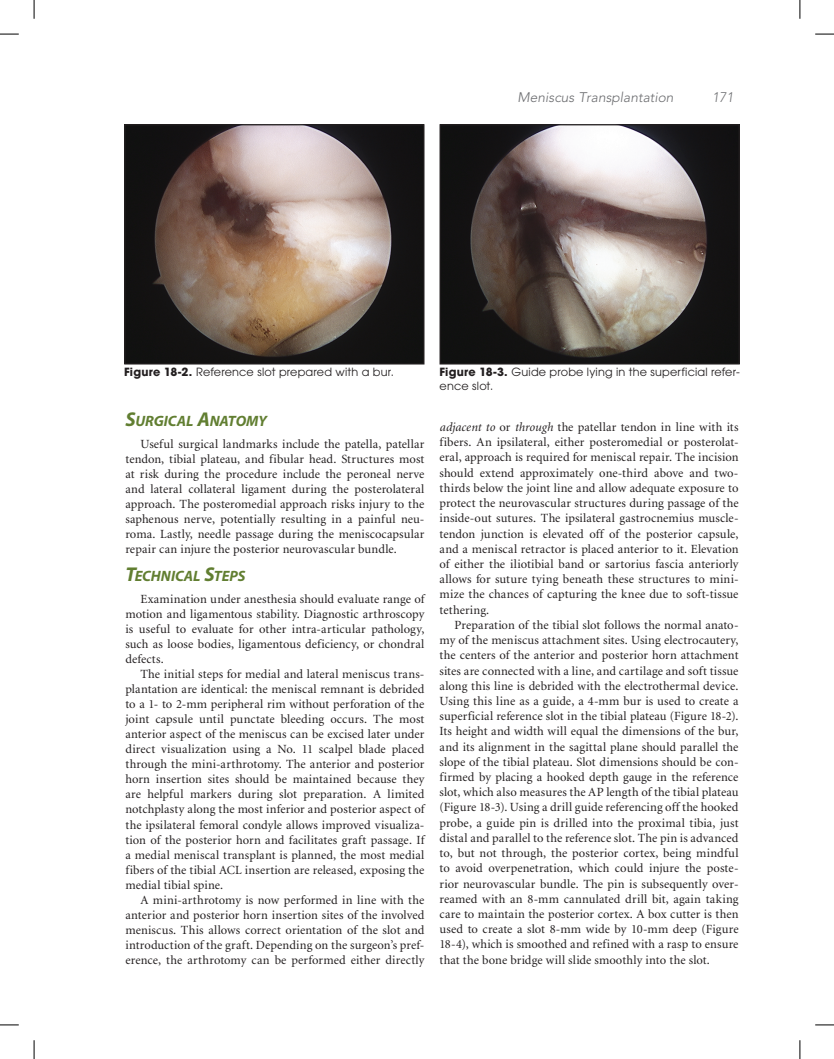
<style>
.page{position:relative;width:834px;height:1059px;background:#fff}
.page>*{position:absolute;margin:0;border:0;box-sizing:border-box;transform-origin:0 0}
.t1{font:italic 700 15px "Myriad";letter-spacing:-.005em;color:#617e31}
.t2{font:italic 300 13.75px "Avenir";color:#6c6d70}
.t3{font:12.5px/15.2px "Minion";letter-spacing:.01em;color:#231f20;text-align:justify}
.t4{font:11.25px/13.5px "Avant Garde";letter-spacing:.015em;color:#231f20}
.s1{font-weight:700}
.s2{font-size:20px}
.s3{font-style:italic}
</style>
<div class="page">
<img style="left:126px;top:126px;width:296px;height:236px">
<div style="left:124px;top:124px;width:300px;height:240px;border:1px solid #231f20"></div>
<img style="left:441px;top:126px;width:296px;height:236px">
<div style="left:439px;top:124px;width:300px;height:240px;border:1px solid #231f20"></div>
<svg style="left:0;top:33px;width:19px;height:2px"></svg>
<svg style="left:815px;top:33px;width:18px;height:2px"></svg>
<svg style="left:0;top:1024px;width:19px;height:1px"></svg>
<svg style="left:815px;top:1024px;width:18px;height:1px"></svg>
<svg style="left:33px;top:0;width:2px;height:19px"></svg>
<svg style="left:33px;top:1040px;width:2px;height:18px"></svg>
<svg style="left:799px;top:0;width:1px;height:19px"></svg>
<svg style="left:799px;top:1040px;width:1px;height:18px"></svg>
<p class="t2" style="left:517px;top:89px;width:157px">Meniscus Transplantation</p>
<p class="t2" style="left:711px;top:89px;width:23px">171</p>
<p class="t4" style="left:124px;top:365px;width:271px"><span class="s1">Figure 18-2.</span> Reference slot prepared with a bur.</p>
<p class="t4" style="left:439px;top:365px;width:302px"><span class="s1">Figure 18-3.</span> Guide probe lying in the superficial refer&shy;ence slot.</p>
<p class="t1" style="left:125px;top:413px;width:143px"><span class="s2">S</span>URGICAL <span class="s2">A</span>NATOMY</p>
<p class="t3" style="left:125px;top:437px;width:300px;text-indent:15px">Useful surgical landmarks include the patella, patellar tendon, tibial plateau, and fibular head. Structures most at risk during the procedure include the peroneal nerve and lateral collateral ligament during the posterolateral approach. The posteromedial approach risks injury to the saphenous nerve, potentially resulting in a painful neu&shy;roma. Lastly, needle passage during the meniscocapsular repair can injure the posterior neurovascular bundle.</p>
<p class="t1" style="left:125px;top:568px;width:121px"><span class="s2">T</span>ECHNICAL <span class="s2">S</span>TEPS</p>
<p class="t3" style="left:125px;top:592px;width:300px;text-indent:15px">Examination under anesthesia should evaluate range of motion and ligamentous stability. Diagnostic arthroscopy is useful to evaluate for other intra-articular pathology, such as loose bodies, ligamentous deficiency, or chondral defects.</p>
<p class="t3" style="left:125px;top:667px;width:300px;text-indent:15px">The initial steps for medial and lateral meniscus trans&shy;plantation are identical: the meniscal remnant is debrided to a 1- to 2-mm peripheral rim without perforation of the joint capsule until punctate bleeding occurs. The most anterior aspect of the meniscus can be excised later under direct visualization using a No. 11 scalpel blade placed through the mini-arthrotomy. The anterior and posterior horn insertion sites should be maintained because they are helpful markers during slot preparation. A limited notchplasty along the most inferior and posterior aspect of the ipsilateral femoral condyle allows improved visualiza&shy;tion of the posterior horn and facilitates graft passage. If a medial meniscal transplant is planned, the most medial fibers of the tibial ACL insertion are released, exposing the medial tibial spine.</p>
<p class="t3" style="left:125px;top:892px;width:300px;text-indent:15px">A mini-arthrotomy is now performed in line with the anterior and posterior horn insertion sites of the involved meniscus. This allows correct orientation of the slot and introduction of the graft. Depending on the surgeon’s pref&shy;erence, the arthrotomy can be performed either directly</p>
<p class="t3" style="left:439px;top:420px;width:300px"><span class="s3">adjacent to</span> or <span class="s3">through</span> the patellar tendon in line with its fibers. An ipsilateral, either posteromedial or posterolat&shy;eral, approach is required for meniscal repair. The incision should extend approximately one-third above and two&shy;thirds below the joint line and allow adequate exposure to protect the neurovascular structures during passage of the inside-out sutures. The ipsilateral gastrocnemius muscle&shy;tendon junction is elevated off of the posterior capsule, and a meniscal retractor is placed anterior to it. Elevation of either the iliotibial band or sartorius fascia anteriorly allows for suture tying beneath these structures to mini&shy;mize the chances of capturing the knee due to soft-tissue tethering.</p>
<p class="t3" style="left:439px;top:617px;width:300px;text-indent:15px">Preparation of the tibial slot follows the normal anato&shy;my of the meniscus attachment sites. Using electrocautery, the centers of the anterior and posterior horn attachment sites are connected with a line, and cartilage and soft tissue along this line is debrided with the electrothermal device.<br>Using this line as a guide, a 4-mm bur is used to create a superficial reference slot in the tibial plateau (Figure 18-2).<br>Its height and width will equal the dimensions of the bur, and its alignment in the sagittal plane should parallel the slope of the tibial plateau. Slot dimensions should be con&shy;firmed by placing a hooked depth gauge in the reference slot, which also measures the AP length of the tibial plateau (Figure 18-3). Using a drill guide referencing off the hooked probe, a guide pin is drilled into the proximal tibia, just distal and parallel to the reference slot. The pin is advanced to, but not through, the posterior cortex, being mindful to avoid overpenetration, which could injure the poste&shy;rior neurovascular bundle. The pin is subsequently over&shy;reamed with an 8-mm cannulated drill bit, again taking care to maintain the posterior cortex. A box cutter is then used to create a slot 8-mm wide by 10-mm deep (Figure 18-4), which is smoothed and refined with a rasp to ensure that the bone bridge will slide smoothly into the slot.</p>
</div>
